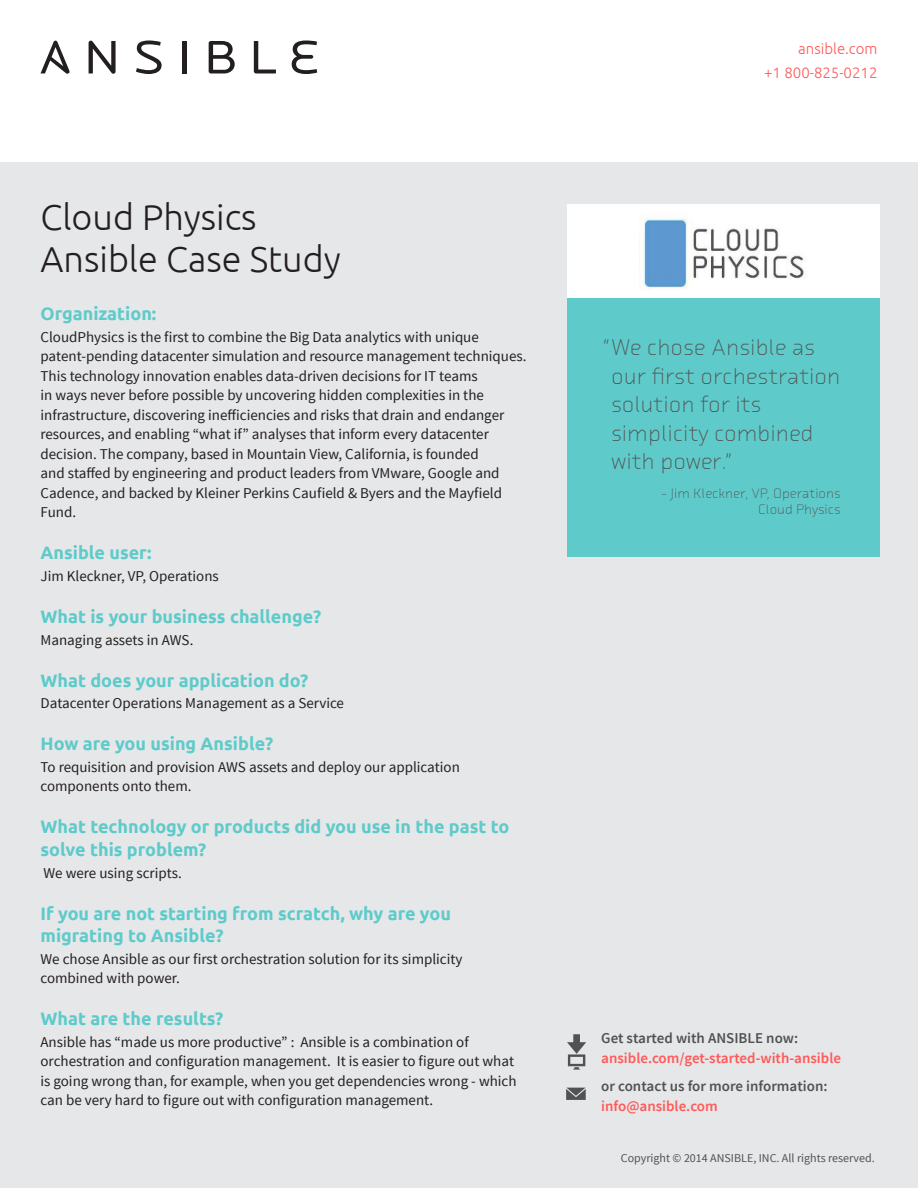
<style>
.page{position:relative;width:918px;height:1188px;background:#fff}
.page>*{position:absolute;margin:0;border:0;box-sizing:border-box;transform-origin:0 0}
.Headline{font:300 36px "Ubuntu";color:#231f20}
.t1{font:22.5px/28.5px "Lingua";color:#535252}
.Mint_SubHead{font:700 18px/22.5px "Ubuntu";color:#5ecbca}
.t2{font:15px/19.5px "Source Sans Pro";color:#231f20}
.small_text_gray{font:600 15px "Source Sans Pro";color:#535252}
.small_cta{font:600 15px "Source Sans Pro";color:#ff5959}
.CTA{font:300 15px "Ubuntu";color:#ff5959}
.author{font:13.5px "Lingua";color:#535252}
.copyright{font:12px "Source Sans Pro";color:#535252}
</style>
<div class="page">
<div style="left:0;top:162px;width:918px;height:1026px;background:#e6e7e9"></div>
<svg style="left:89px;top:41px;width:27px;height:33px"></svg>
<svg style="left:136px;top:41px;width:26px;height:33px"></svg>
<hr style="left:182px;top:41px;width:4px;height:32px;background:#231f20">
<svg style="left:209px;top:41px;width:26px;height:32px"></svg>
<svg style="left:254px;top:41px;width:22px;height:32px"></svg>
<svg style="left:292px;top:41px;width:25px;height:33px"></svg>
<svg style="left:41px;top:41px;width:29px;height:33px"></svg>
<div style="left:567px;top:298px;width:312px;height:258px;background:#5ecbca"></div>
<svg style="left:567px;top:1034px;width:19px;height:36px"></svg>
<svg style="left:566px;top:1088px;width:20px;height:12px"></svg>
<div style="left:567px;top:205px;width:312px;height:93px;background:#fff"></div>
<img style="left:640px;top:218px;width:164px;height:71px">
<p class="Headline" style="left:40px;top:196px;width:218px">Cloud Physics</p>
<p class="Headline" style="left:40px;top:238px;width:302px">Ansible Case Study</p>
<p class="Mint_SubHead" style="left:40px;top:302px;width:117px">Organization:</p>
<p class="t2" style="left:40px;top:327px;width:488px">CloudPhysics is the first to combine the Big Data analytics with unique patent-pending datacenter simulation and resource management techniques.<br>This technology innovation enables data-driven decisions for IT teams<br>in ways never before possible by uncovering hidden complexities in the infrastructure, discovering inefficiencies and risks that drain and endanger resources, and enabling “what if” analyses that inform every datacenter decision. The company, based in Mountain View, California, is founded<br>and staffed by engineering and product leaders from VMware, Google and Cadence, and backed by Kleiner Perkins Caufield &amp; Byers and the Mayfield Fund.</p>
<p class="Mint_SubHead" style="left:40px;top:541px;width:113px">Ansible user:</p>
<p class="t2" style="left:40px;top:567px;width:180px">Jim Kleckner, VP, Operations</p>
<p class="Mint_SubHead" style="left:40px;top:605px;width:282px">What is your business challenge?</p>
<p class="t2" style="left:40px;top:630px;width:154px">Managing assets in AWS.</p>
<p class="Mint_SubHead" style="left:40px;top:669px;width:269px">What does your application do?</p>
<p class="t2" style="left:40px;top:694px;width:305px">Datacenter Operations Management as a Service</p>
<p class="Mint_SubHead" style="left:40px;top:732px;width:234px">How are you using Ansible?</p>
<p class="t2" style="left:40px;top:757px;width:421px">To requisition and provision AWS assets and deploy our application components onto them.</p>
<p class="Mint_SubHead" style="left:40px;top:816px;width:470px">What technology or products did you use in the past to solve this problem?</p>
<p class="t2" style="left:44px;top:863px;width:140px">We were using scripts.</p>
<p class="Mint_SubHead" style="left:40px;top:902px;width:412px">If you are not starting from scratch, why are you migrating to Ansible?</p>
<p class="t2" style="left:40px;top:949px;width:424px">We chose Ansible as our first orchestration solution for its simplicity combined with power.</p>
<p class="Mint_SubHead" style="left:40px;top:1007px;width:184px">What are the results?</p>
<p class="t2" style="left:40px;top:1032px;width:478px">Ansible has “made us more productive” : Ansible is a combination of orchestration and configuration management. It is easier to figure out what is going wrong than, for example, when you get dependencies wrong - which can be very hard to figure out with configuration management.</p>
<p class="CTA" style="left:798px;top:39px;width:81px">ansible.com</p>
<p class="CTA" style="left:764px;top:63px;width:115px">+1 800-825-0212</p>
<p class="t1" style="left:611px;top:333px;width:231px;text-indent:-9px">“We chose Ansible as our first orchestration solution for its simplicity combined with power.”</p>
<p class="author" style="left:661px;top:485px;width:181px">– Jim Kleckner, VP, Operations</p>
<p class="author" style="left:758px;top:501px;width:84px">Cloud Physics</p>
<p class="small_text_gray" style="left:601px;top:1029px;width:198px">Get started with ANSIBLE now:</p>
<p class="small_cta" style="left:601px;top:1048px;width:241px">ansible.com/get-started-with-ansible</p>
<p class="small_text_gray" style="left:601px;top:1077px;width:228px">or contact us for more information:</p>
<p class="small_cta" style="left:601px;top:1096px;width:118px">info@ansible.com</p>
<p class="copyright" style="left:621px;top:1151px;width:255px">Copyright © 2014 ANSIBLE, INC. All rights reserved.</p>
</div>
